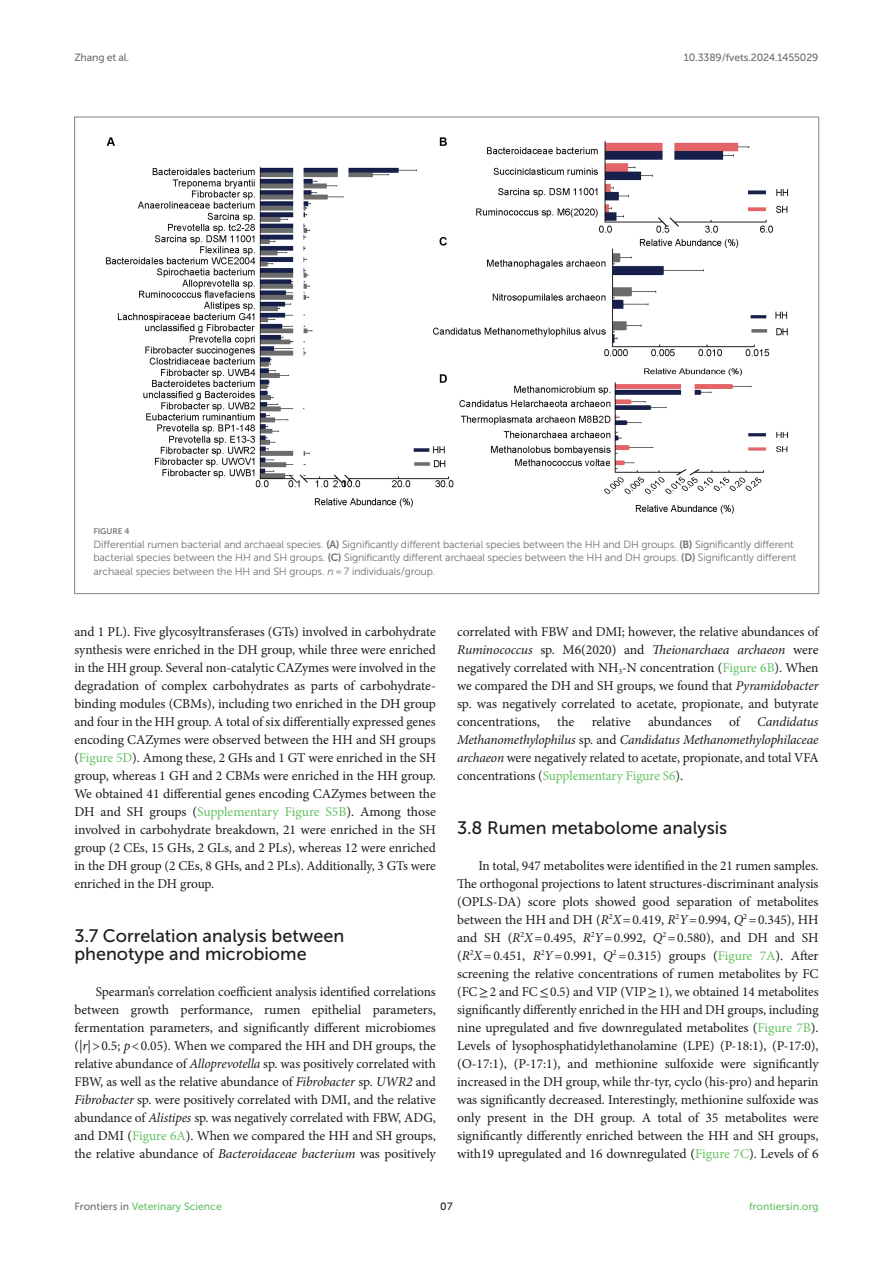
<style>
.page{position:relative;width:893px;height:1263px;background:#fff}
.page>*{position:absolute;margin:0;border:0;box-sizing:border-box;transform-origin:0 0}
.HEAD_2{font:18px/18px "Museo Sans 500";color:#1b1c1b}
.TEXT_FLUSH{font:13.5px/18px "Minion Pro";letter-spacing:-.01em;color:#1b1c1b;text-align:justify}
.TEXT{font:13.5px/18px "Minion Pro";letter-spacing:-.005em;color:#1b1c1b;text-align:justify}
.FIG_LEG{font:10.5px/13.5px "Museo Sans 300";letter-spacing:-.01em;color:#706f70}
.t1{font:10.5px "Museo Sans 500";color:#65c161}
.t2{font:10.5px "Museo Sans 500";letter-spacing:-.015em;color:#706f70}
.t3{font:10.5px "Museo Sans 500";color:#1b1c1b}
.FIG_HD{font:8.25px "Museo Sans 700";letter-spacing:-.01em;color:#7e7f7f}
.s1{font-family:"Museo Sans 700"}
.s2{font-style:italic}
.s3{color:#65c161}
.s4{font-family:"STIX General"}
.s5{color:#706f70}
</style>
<div class="page">
<img style="left:105px;top:137px;width:684px;height:377px">
<p class="t2" style="left:74px;top:51px;width:56px">Zhang et al.</p>
<p class="t2" style="left:684px;top:51px;width:136px">10.3389/fvets.2024.1455029</p>
<p class="FIG_HD" style="left:94px;top:527px;width:37px">FIGURE 4</p>
<p class="FIG_LEG" style="left:94px;top:537px;width:704px">Differential rumen bacterial and archaeal species. <span class="s1">(A)</span> Significantly different bacterial species between the HH and DH groups. <span class="s1">(B)</span> Significantly different bacterial species between the HH and SH groups. <span class="s1">(C)</span> Significantly different archaeal species between the HH and DH groups. <span class="s1">(D)</span> Significantly different archaeal species between the HH and SH groups. <span class="s2">n</span> = 7 individuals/group.</p>
<p class="TEXT" style="left:74px;top:623px;width:363px">and 1 PL). Five glycosyltransferases (GTs) involved in carbohydrate synthesis were enriched in the DH group, while three were enriched in the HH group. Several non-catalytic CAZymes were involved in the degradation of complex carbohydrates as parts of carbohydrate&shy;binding modules (CBMs), including two enriched in the DH group and four in the HH group. A total of six differentially expressed genes encoding CAZymes were observed between the HH and SH groups (<span class="s3">Figure 5D</span>). Among these, 2 GHs and 1 GT were enriched in the SH group, whereas 1 GH and 2 CBMs were enriched in the HH group.<br>We obtained 41 differential genes encoding CAZymes between the DH and SH groups (<span class="s3">Supplementary Figure S5B</span>). Among those involved in carbohydrate breakdown, 21 were enriched in the SH group (2 CEs, 15 GHs, 2 GLs, and 2 PLs), whereas 12 were enriched in the DH group (2 CEs, 8 GHs, and 2 PLs). Additionally, 3 GTs were enriched in the DH group.</p>
<p class="HEAD_2" style="left:74px;top:927px;width:271px">3.7 Correlation analysis between phenotype and microbiome</p>
<p class="TEXT_FLUSH" style="left:74px;top:983px;width:363px;text-indent:21px">Spearman’s correlation coefficient analysis identified correlations between growth performance, rumen epithelial parameters, fermentation parameters, and significantly different microbiomes (|<span class="s2">r</span>|&gt;0.5; <span class="s2">p</span>&lt;0.05). When we compared the HH and DH groups, the relative abundance of <span class="s2">Alloprevotella</span> sp. was positively correlated with FBW, as well as the relative abundance of <span class="s2">Fibrobacter</span> sp. <span class="s2">UWR2</span> and <span class="s2">Fibrobacter</span> sp. were positively correlated with DMI, and the relative abundance of <span class="s2">Alistipes</span> sp. was negatively correlated with FBW, ADG, and DMI (<span class="s3">Figure 6A</span>). When we compared the HH and SH groups, the relative abundance of <span class="s2">Bacteroidaceae bacterium</span> was positively</p>
<p class="TEXT_FLUSH" style="left:457px;top:623px;width:363px">correlated with FBW and DMI; however, the relative abundances of <span class="s2">Ruminococcus</span> sp. M6(2020) and <span class="s2">Theionarchaea archaeon</span> were negatively correlated with NH<sub>3</sub>-N concentration (<span class="s3">Figure 6B</span>). When we compared the DH and SH groups, we found that <span class="s2">Pyramidobacter </span>sp. was negatively correlated to acetate, propionate, and butyrate concentrations,</p>
<p class="TEXT_FLUSH" style="left:457px;top:713px;width:363px;text-indent:300px"><span class="s2">Candidatus Methanomethylophilus</span> sp. and <span class="s2">Candidatus Methanomethylophilaceae archaeon</span> were negatively related to acetate, propionate, and total VFA concentrations (<span class="s3">Supplementary Figure S6</span>).</p>
<p class="HEAD_2" style="left:457px;top:819px;width:272px">3.8 Rumen metabolome analysis</p>
<p class="TEXT_FLUSH" style="left:457px;top:857px;width:363px;text-indent:21px">In total, 947 metabolites were identified in the 21 rumen samples.<br>The orthogonal projections to latent structures-discriminant analysis (OPLS-DA) score plots showed good separation of metabolites between the HH and DH (<span class="s2">R</span><sup>2</sup><span class="s2">X</span>=0.419, <span class="s2">R</span><sup>2</sup><span class="s2">Y</span>=0.994, <span class="s2">Q</span><sup>2</sup> =0.345), HH and SH (<span class="s2">R</span><sup>2</sup><span class="s2">X</span>=0.495, <span class="s2">R</span><sup>2</sup><span class="s2">Y</span>=0.992, <span class="s2">Q</span><sup>2</sup> =0.580), and DH and SH (<span class="s2">R</span><sup>2</sup><span class="s2">X</span>=0.451, <span class="s2">R</span><sup>2</sup><span class="s2">Y</span>=0.991, <span class="s2">Q</span><sup>2</sup> =0.315) groups (<span class="s3">Figure 7A</span>). After screening the relative concentrations of rumen metabolites by FC (FC<span class="s4">≥</span>2 and FC<span class="s4">≤</span>0.5) and VIP (VIP<span class="s4">≥</span>1), we obtained 14 metabolites significantly differently enriched in the HH and DH groups, including nine upregulated and five downregulated metabolites (<span class="s3">Figure 7B</span>).<br>Levels of lysophosphatidylethanolamine (LPE) (P-18:1), (P-17:0), (O-17:1), (P-17:1), and methionine sulfoxide were significantly increased in the DH group, while thr-tyr, cyclo (his-pro) and heparin was significantly decreased. Interestingly, methionine sulfoxide was only present in the DH group. A total of 35 metabolites were significantly differently enriched between the HH and SH groups, with19 upregulated and 16 downregulated (<span class="s3">Figure 7C</span>). Levels of 6</p>
<p class="TEXT_FLUSH" style="left:557px;top:713px;width:19px">the</p>
<p class="TEXT_FLUSH" style="left:592px;top:713px;width:41px">relative</p>
<p class="TEXT_FLUSH" style="left:648px;top:713px;width:65px">abundances</p>
<p class="TEXT_FLUSH" style="left:729px;top:713px;width:12px">of</p>
<p class="t1" style="left:74px;top:1200px;width:149px"><span class="s5">Frontiers in</span> Veterinary Science</p>
<p class="t3" style="left:440px;top:1200px;width:14px">07</p>
<p class="t1" style="left:749px;top:1200px;width:71px">frontiersin.org</p>
</div>
